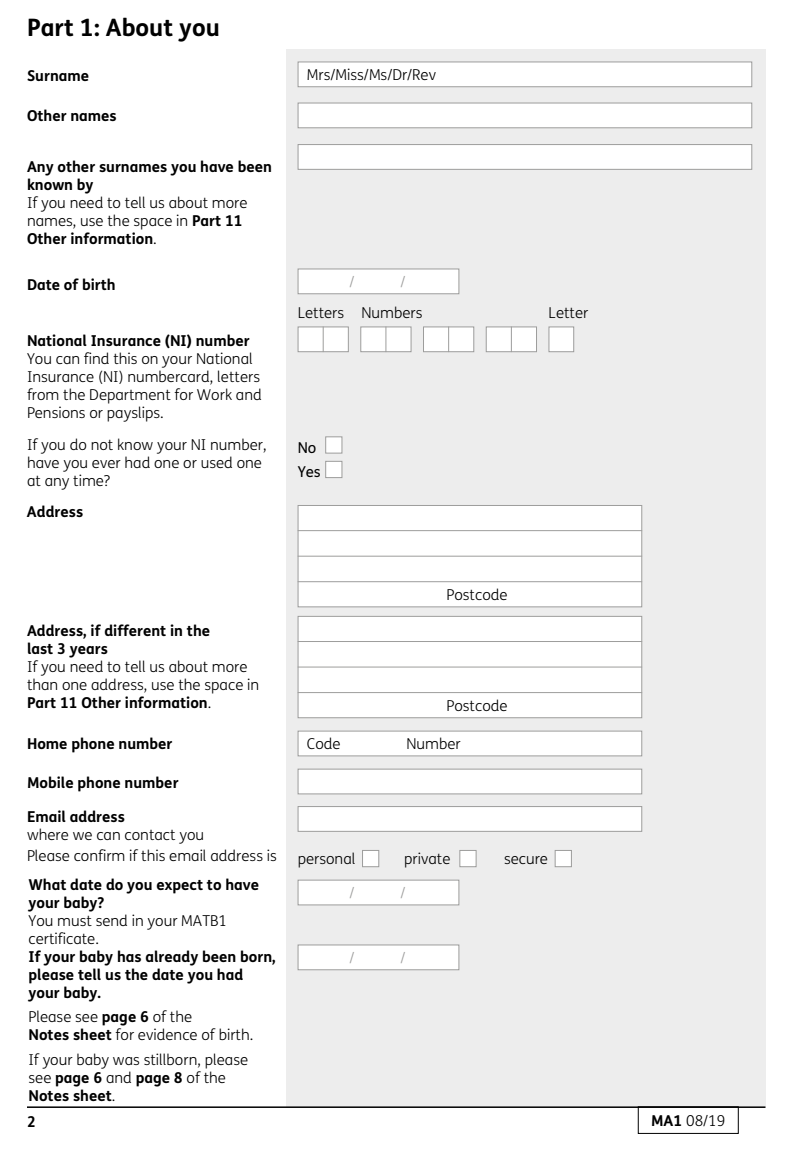
<style>
.page{position:relative;width:808px;height:1149px;background:#fff}
.page>*{position:absolute;margin:0;border:0;box-sizing:border-box;transform-origin:0 0}
.Part_head{font:700 24px "FS Me";color:#000}
.Normal_1_5{font:300 15px/18px "FS Me";color:#000}
.bold{font:700 15px/18px "FS Me";color:#000}
.Normal_1_5-2{font:700 15px/18px "FS Me";color:#000}
.t1{font:300 15px "FS Me";color:#9d9d9c}
.Y_N{font:15px "FS Me";color:#000}
.s1{font-weight:700}
</style>
<div class="page">
<div style="left:286px;top:49px;width:479px;height:1057px;background:#ededed"></div>
<hr style="left:27px;top:1106px;width:738px;height:1px;background:#000">
<div style="left:298px;top:62px;width:454px;height:25px;background:#fff"></div>
<div style="left:298px;top:62px;width:454px;height:25px;border:1px solid #9d9d9c"></div>
<div style="left:298px;top:103px;width:454px;height:25px;background:#fff;border:1px solid #9d9d9c"></div>
<div style="left:298px;top:144px;width:454px;height:26px;background:#fff;border:1px solid #9d9d9c"></div>
<div style="left:298px;top:326px;width:51px;height:26px;background:#fff;border:1px solid #9d9d9c"></div>
<svg style="left:323px;top:326px;width:1px;height:26px"></svg>
<div style="left:423px;top:326px;width:51px;height:26px;background:#fff;border:1px solid #9d9d9c"></div>
<svg style="left:448px;top:326px;width:1px;height:26px"></svg>
<div style="left:486px;top:326px;width:51px;height:26px;background:#fff;border:1px solid #9d9d9c"></div>
<svg style="left:511px;top:326px;width:1px;height:26px"></svg>
<div style="left:360px;top:326px;width:51px;height:26px;background:#fff;border:1px solid #9d9d9c"></div>
<svg style="left:385px;top:326px;width:1px;height:26px"></svg>
<div style="left:549px;top:326px;width:25px;height:26px;background:#fff;border:1px solid #9d9d9c"></div>
<div style="left:298px;top:768px;width:344px;height:26px;background:#fff;border:1px solid #9d9d9c"></div>
<div style="left:298px;top:730px;width:344px;height:25px;background:#fff"></div>
<div style="left:298px;top:730px;width:344px;height:26px;border:1px solid #9d9d9c"></div>
<div style="left:459px;top:849px;width:17px;height:17px;background:#fff;border:1px solid #9d9d9c"></div>
<div style="left:362px;top:849px;width:17px;height:17px;background:#fff;border:1px solid #9d9d9c"></div>
<div style="left:325px;top:461px;width:17px;height:17px;background:#fff;border:1px solid #9d9d9c"></div>
<div style="left:325px;top:436px;width:17px;height:17px;background:#fff;border:1px solid #9d9d9c"></div>
<div style="left:298px;top:806px;width:344px;height:25px;background:#fff;border:1px solid #9d9d9c"></div>
<div style="left:555px;top:849px;width:17px;height:17px;background:#fff;border:1px solid #9d9d9c"></div>
<div style="left:298px;top:505px;width:344px;height:102px;background:#fff;border:1px solid #9d9d9c"></div>
<hr style="left:298px;top:530px;width:344px;height:1px;background:#9d9d9c">
<hr style="left:298px;top:555px;width:344px;height:1px;background:#9d9d9c">
<hr style="left:298px;top:581px;width:344px;height:1px;background:#9d9d9c">
<div style="left:298px;top:269px;width:161px;height:25px;background:#fff"></div>
<div style="left:298px;top:268px;width:161px;height:26px;border:1px solid #9d9d9c"></div>
<div style="left:298px;top:615px;width:344px;height:103px;background:#fff;border:1px solid #9d9d9c"></div>
<hr style="left:298px;top:641px;width:344px;height:1px;background:#9d9d9c">
<hr style="left:298px;top:666px;width:344px;height:1px;background:#9d9d9c">
<hr style="left:298px;top:692px;width:344px;height:1px;background:#9d9d9c">
<div style="left:298px;top:879px;width:161px;height:25px;background:#fff"></div>
<div style="left:298px;top:879px;width:161px;height:26px;border:1px solid #9d9d9c"></div>
<div style="left:638px;top:1106px;width:101px;height:27px;border:1px solid #000"></div>
<div style="left:298px;top:944px;width:161px;height:25px;background:#fff"></div>
<div style="left:298px;top:944px;width:161px;height:25px;border:1px solid #9d9d9c"></div>
<p class="Part_head" style="left:27px;top:9px;width:194px">Part 1: About you</p>
<p class="bold" style="left:27px;top:66px;width:64px">Surname</p>
<p class="Normal_1_5" style="left:307px;top:65px;width:131px">Mrs/Miss/Ms/Dr/Rev</p>
<p class="bold" style="left:27px;top:105px;width:91px">Other names</p>
<p class="bold" style="left:27px;top:157px;width:246px">Any other surnames you have been known by</p>
<p class="Normal_1_5" style="left:27px;top:193px;width:222px">If you need to tell us about more names, use the space in <span class="s1">Part 11<br>Other information</span>.</p>
<p class="bold" style="left:27px;top:275px;width:90px">Date of birth</p>
<p class="t1" style="left:349px;top:271px;width:7px">/</p>
<p class="t1" style="left:400px;top:271px;width:7px">/</p>
<p class="bold" style="left:27px;top:331px;width:224px">National Insurance (NI) number</p>
<p class="Normal_1_5" style="left:27px;top:349px;width:236px">You can find this on your National<br>Insurance (NI) numbercard, letters from the Department for Work and<br>Pensions or payslips.</p>
<p class="Normal_1_5" style="left:27px;top:434px;width:241px">If you do not know your NI number, have you ever had one or used one at any time?</p>
<p class="bold" style="left:27px;top:502px;width:58px">Address</p>
<p class="bold" style="left:27px;top:620px;width:185px">Address, if different in the last 3 years</p>
<p class="Normal_1_5" style="left:27px;top:656px;width:234px">If you need to tell us about more than one address, use the space in<br><span class="s1">Part 11 Other information</span>.</p>
<p class="bold" style="left:27px;top:733px;width:147px">Home phone number</p>
<p class="bold" style="left:27px;top:772px;width:153px">Mobile phone number</p>
<p class="Normal_1_5" style="left:298px;top:304px;width:48px">Letters</p>
<p class="Normal_1_5" style="left:361px;top:304px;width:63px">Numbers</p>
<p class="Normal_1_5" style="left:548px;top:304px;width:41px">Letter</p>
<p class="Y_N" style="left:298px;top:438px;width:20px">No</p>
<p class="Y_N" style="left:298px;top:461px;width:25px">Yes</p>
<p class="Normal_1_5" style="left:446px;top:585px;width:63px">Postcode</p>
<p class="Normal_1_5" style="left:446px;top:696px;width:63px">Postcode</p>
<p class="Normal_1_5" style="left:307px;top:734px;width:35px">Code</p>
<p class="Normal_1_5" style="left:406px;top:734px;width:56px">Number</p>
<p class="bold" style="left:27px;top:806px;width:99px">Email address</p>
<p class="Normal_1_5" style="left:27px;top:825px;width:179px">where we can contact you</p>
<p class="Normal_1_5" style="left:27px;top:846px;width:251px">Please confirm if this email address is</p>
<p class="Normal_1_5" style="left:504px;top:848px;width:46px">secure</p>
<p class="Normal_1_5" style="left:298px;top:848px;width:59px">personal</p>
<p class="Normal_1_5" style="left:404px;top:848px;width:48px">private</p>
<p class="bold" style="left:28px;top:874px;width:232px">What date do you expect to have your baby?</p>
<p class="Normal_1_5" style="left:28px;top:910px;width:200px">You must send in your MATB1 certificate.</p>
<p class="Normal_1_5-2" style="left:28px;top:946px;width:249px">If your baby has already been born, please tell us the date you had your baby.</p>
<p class="Normal_1_5" style="left:28px;top:1007px;width:226px">Please see <span class="s1">page 6</span> of the<br><span class="s1">Notes sheet</span> for evidence of birth.</p>
<p class="Normal_1_5" style="left:28px;top:1049px;width:221px">If your baby was stillborn, please see <span class="s1">page 6</span> and <span class="s1">page 8</span> of the<br><span class="s1">Notes sheet</span>.</p>
<p class="bold" style="left:27px;top:1111px;width:10px">2</p>
<p class="t1" style="left:349px;top:882px;width:7px">/</p>
<p class="t1" style="left:400px;top:882px;width:7px">/</p>
<p class="t1" style="left:349px;top:947px;width:7px">/</p>
<p class="t1" style="left:400px;top:947px;width:7px">/</p>
<p class="Normal_1_5" style="left:651px;top:1110px;width:76px"><span class="s1">MA1</span> 08/19</p>
</div>
